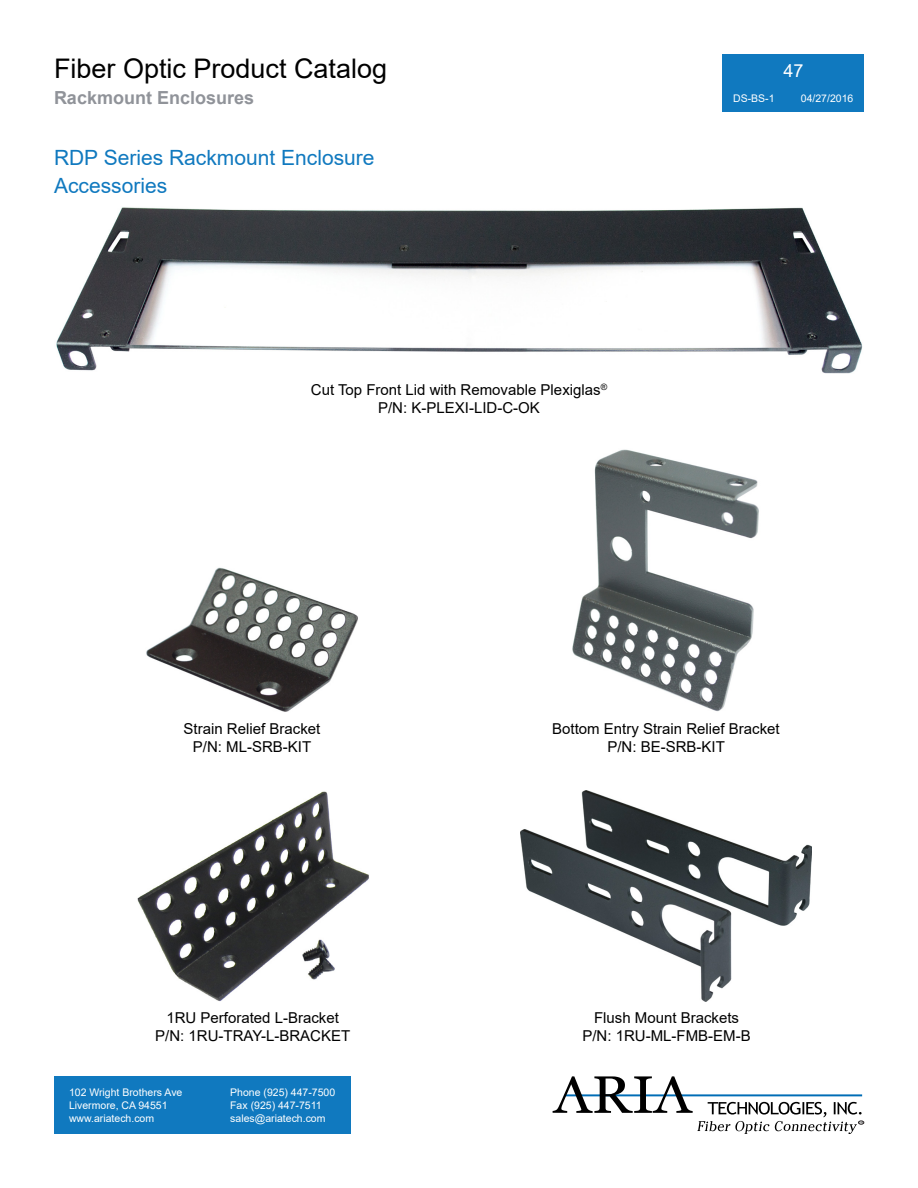
<style>
.page{position:relative;width:918px;height:1188px;background:#fff}
.page>*{position:absolute;margin:0;border:0;box-sizing:border-box;transform-origin:0 0}
.t1{font:27px "Arial";color:#000}
.t2{font:21px/28.8px "Arial";color:#1079bf}
.t3{font:700 18px "Arial";color:#909399}
.t4{font:18px "Arial";color:#fff}
.t5{font:15px/18px "Arial";color:#000;text-align:center}
.t6{font:10.5px/12.6px "Arial";color:#fff}
</style>
<div class="page">
<svg style="left:553px;top:1076px;width:311px;height:58px"></svg>
<div style="left:54px;top:1076px;width:297px;height:58px;background:#1079bf"></div>
<div style="left:723px;top:54px;width:141px;height:58px;background:#1079bf"></div>
<img style="left:137px;top:791px;width:232px;height:210px">
<img style="left:521px;top:790px;width:290px;height:212px">
<img style="left:572px;top:449px;width:187px;height:263px">
<img style="left:56px;top:207px;width:807px;height:166px">
<img style="left:146px;top:567px;width:212px;height:145px">
<h1 class="t1" style="left:54px;top:50px;width:335px">Fiber Optic Product Catalog</h1>
<p class="t3" style="left:54px;top:85px;width:202px">Rackmount Enclosures</p>
<p class="t6" style="left:733px;top:92px;width:43px">DS-BS-1</p>
<p class="t6" style="left:801px;top:92px;width:54px">04/27/2016</p>
<p class="t4" style="left:783px;top:58px;width:22px">47</p>
<h2 class="t2" style="left:54px;top:143px;width:322px">RDP Series Rackmount Enclosure<br>Accessories</h2>
<p class="t5" style="left:311px;top:381px;width:298px">Cut Top Front Lid with Removable Plexiglas<sup>®<br></sup>P/N: K-PLEXI-LID-C-OK</p>
<p class="t5" style="left:184px;top:719px;width:138px">Strain Relief Bracket<br>P/N: ML-SRB-KIT</p>
<p class="t5" style="left:552px;top:719px;width:229px">Bottom Entry Strain Relief Bracket<br>P/N: BE-SRB-KIT</p>
<p class="t5" style="left:155px;top:1009px;width:197px">1RU Perforated L-Bracket<br>P/N: 1RU-TRAY-L-BRACKET</p>
<p class="t5" style="left:582px;top:1009px;width:170px">Flush Mount Brackets<br>P/N: 1RU-ML-FMB-EM-B</p>
<p class="t6" style="left:69px;top:1086px;width:115px">102 Wright Brothers Ave<br>Livermore, CA 94551 www.ariatech.com</p>
<p class="t6" style="left:230px;top:1086px;width:107px">Phone (925) 447-7500<br>Fax (925) 447-7511 sales@ariatech.com</p>
</div>
